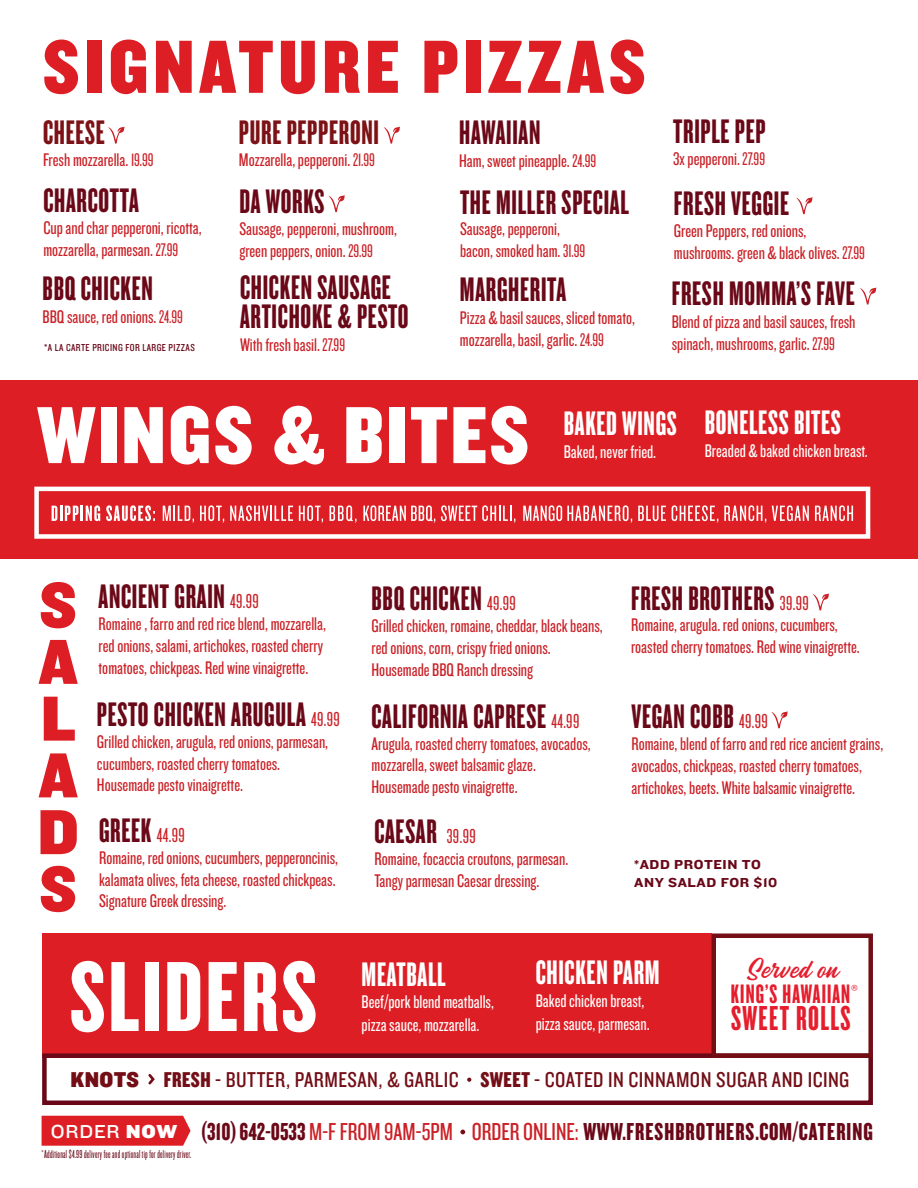
<style>
.page{position:relative;width:918px;height:1188px;background:#fff}
.page>*{position:absolute;margin:0;border:0;box-sizing:border-box;transform-origin:0 0}
.t1{font:103.5px "Knockout 68 Full Featherwt";letter-spacing:.025em;color:#fff}
.t2{font:84px "Knockout 70 Full Welterwt";letter-spacing:.03em;color:#fff}
.t3{font:78.15px "Knockout 70 Full Welterwt";letter-spacing:.06em;color:#dd1f25}
.t4{font:66px/56.7px "Knockout 71 Full Middlewt";color:#dd1f25;text-align:justify}
.t5{font:36px "Knockout 67 Full Bantamwt";letter-spacing:.04em;color:#e51d2d}
.t6{font:35.4px/29.5px "Knockout 67 Full Bantamwt";letter-spacing:.02em;color:#6a0818}
.t7{font:35.4px "Knockout 67 Full Bantamwt";letter-spacing:.02em;color:#fff}
.t8{font:35.4px "Knockout 67 Full Bantamwt";letter-spacing:.02em;color:#7c1216}
.t9{font:27.75px "Knockout 67 Full Bantamwt";letter-spacing:.04em;color:#e51d2d}
.t10{font:26.55px "Heather Oliver";color:#e51d2d}
.t11{font:25.5px "Knockout 68 Full Featherwt";letter-spacing:.04em;color:#6a0818}
.t12{font:22.35px "Knockout 29 Junior Ltweight";letter-spacing:.02em;color:#730e16}
.t13{font:19.5px "Knockout 32 Junior Cruisewt";letter-spacing:.04em;color:#fff}
.t14{font:19.05px/21.9px "Knockout 28 Junior Feathrwt";color:#ca2026}
.t15{font:19.05px/22.8px "Knockout 28 Junior Feathrwt";color:#fff}
.t16{font:13.5px/18px "Knockout 52 Cruiserweight";letter-spacing:.04em;color:#6a0818}
.t17{font:12px "Knockout 26 Junior Flywght";letter-spacing:.02em;color:#6a0818;scale:1.05 1}
.t18{font:10.5px "Knockout 29 Junior Ltweight";letter-spacing:.04em;color:#6a0818}
.s1{font-family:"Knockout 27 Junior Bantamwt"}
.s2{font-family:"Knockout 27 Junior Bantamwt";font-size:21px;color:#ca2026}
.s3{font-size:26.55px}
.s4{font-family:"Knockout 71 Full Middlewt"}
.s5{font-family:"Knockout 69 Full Liteweight"}
.s6{font-family:"Knockout 72 Full Cruiserwt"}
.s7{font-family:"Knockout 28 Junior Feathrwt";color:#ca2026}
</style>
<div class="page">
<svg style="left:108px;top:127px;width:17px;height:17px"></svg>
<svg style="left:796px;top:197px;width:17px;height:17px"></svg>
<svg style="left:860px;top:288px;width:16px;height:17px"></svg>
<svg style="left:813px;top:594px;width:16px;height:16px"></svg>
<svg style="left:771px;top:711px;width:17px;height:17px"></svg>
<svg style="left:384px;top:127px;width:16px;height:17px"></svg>
<svg style="left:329px;top:195px;width:16px;height:17px"></svg>
<div style="left:0;top:380px;width:918px;height:179px;background:#dd1f25"></div>
<div style="left:42px;top:934px;width:669px;height:124px;background:#dd1f25"></div>
<div style="left:42px;top:1053px;width:831px;height:52px;border:4px solid #6a0818"></div>
<svg style="left:711px;top:934px;width:162px;height:124px"></svg>
<svg style="left:148px;top:1074px;width:7px;height:11px"></svg>
<svg style="left:467px;top:1078px;width:4px;height:4px"></svg>
<div style="left:34px;top:487px;width:836px;height:52px;border:4px solid #fff"></div>
<svg style="left:52px;top:505px;width:48px;height:16px"></svg>
<svg style="left:106px;top:505px;width:49px;height:16px"></svg>
<svg style="left:163px;top:506px;width:31px;height:17px"></svg>
<svg style="left:200px;top:505px;width:24px;height:18px"></svg>
<svg style="left:230px;top:505px;width:63px;height:16px"></svg>
<svg style="left:299px;top:505px;width:24px;height:18px"></svg>
<svg style="left:330px;top:505px;width:26px;height:18px"></svg>
<svg style="left:363px;top:505px;width:72px;height:18px"></svg>
<svg style="left:441px;top:505px;width:74px;height:18px"></svg>
<svg style="left:523px;top:505px;width:109px;height:18px"></svg>
<svg style="left:638px;top:506px;width:28px;height:15px"></svg>
<svg style="left:672px;top:505px;width:46px;height:18px"></svg>
<svg style="left:724px;top:505px;width:42px;height:18px"></svg>
<svg style="left:772px;top:505px;width:37px;height:16px"></svg>
<svg style="left:815px;top:505px;width:38px;height:16px"></svg>
<div style="left:42px;top:1116px;width:149px;height:30px;background:#dd1f25"></div>
<svg style="left:460px;top:1130px;width:5px;height:4px"></svg>
<h3 class="t3" style="left:43px;top:16px;width:604px">SIGNATURE PIZZAS</h3>
<h3 class="t8" style="left:43px;top:112px;width:63px">CHEESE</h3>
<p class="t14" style="left:43px;top:148px;width:112px">Fresh mozzarella. <span class="s1">19.99</span></p>
<h3 class="t6" style="left:43px;top:185px;width:97px">CHARCOTTA</h3>
<p class="t14" style="left:43px;top:216px;width:160px">Cup and char pepperoni, ricotta, mozzarella, parmesan. <span class="s1">27.99</span></p>
<h3 class="t6" style="left:43px;top:273px;width:112px">BBQ CHICKEN</h3>
<p class="t14" style="left:43px;top:305px;width:142px">BBQ sauce, red onions. <span class="s1">24.99</span></p>
<p class="t18" style="left:44px;top:340px;width:152px">*A LA CARTE PRICING FOR LARGE PIZZAS</p>
<h3 class="t8" style="left:239px;top:112px;width:142px">PURE PEPPERONI</h3>
<p class="t14" style="left:239px;top:148px;width:138px">Mozzarella, pepperoni. <span class="s1">21.99</span></p>
<h3 class="t6" style="left:239px;top:186px;width:87px">DA WORKS</h3>
<p class="t14" style="left:239px;top:217px;width:159px">Sausage, pepperoni, mushroom, green peppers, onion. <span class="s1">29.99</span></p>
<h3 class="t6" style="left:240px;top:271px;width:170px">CHICKEN SAUSAGE<br>ARTICHOKE &amp; PESTO</h3>
<p class="t14" style="left:240px;top:333px;width:107px">With fresh basil. <span class="s1">27.99</span></p>
<h3 class="t6" style="left:459px;top:117px;width:83px">HAWAIIAN</h3>
<p class="t14" style="left:459px;top:149px;width:138px">Ham, sweet pineapple. <span class="s1">24.99</span></p>
<h3 class="t6" style="left:460px;top:187px;width:170px">THE MILLER SPECIAL</h3>
<p class="t14" style="left:460px;top:217px;width:127px">Sausage, pepperoni, bacon, smoked ham. <span class="s1">31.99</span></p>
<h3 class="t6" style="left:460px;top:274px;width:108px">MARGHERITA</h3>
<p class="t14" style="left:460px;top:306px;width:177px">Pizza &amp; basil sauces, sliced tomato, mozzarella, basil, garlic. <span class="s1">24.99</span></p>
<h3 class="t6" style="left:673px;top:115px;width:94px">TRIPLE PEP</h3>
<p class="t14" style="left:673px;top:147px;width:93px">3x pepperoni. <span class="s1">27.99</span></p>
<h3 class="t6" style="left:674px;top:187px;width:117px">FRESH VEGGIE</h3>
<p class="t14" style="left:674px;top:219px;width:193px">Green Peppers, red onions, mushrooms. green &amp; black olives. <span class="s1">27.99</span></p>
<h3 class="t6" style="left:672px;top:278px;width:185px">FRESH MOMMA’S FAVE</h3>
<p class="t14" style="left:672px;top:310px;width:185px">Blend of pizza and basil sauces, fresh spinach, mushrooms, garlic. <span class="s1">27.99</span></p>
<h2 class="t2" style="left:37px;top:381px;width:494px">WINGS &amp; BITES</h2>
<h3 class="t7" style="left:564px;top:403px;width:115px">BAKED WINGS</h3>
<p class="t15" style="left:564px;top:440px;width:94px">Baked, never fried.</p>
<h3 class="t7" style="left:705px;top:402px;width:138px">BONELESS BITES</h3>
<p class="t15" style="left:705px;top:439px;width:165px">Breaded &amp; baked chicken breast.</p>
<h3 class="t4" style="left:38px;top:574px;width:42px">S A L A D S</h3>
<h3 class="t6" style="left:99px;top:581px;width:162px">ANCIENT GRAIN <span class="s2">49.99</span></h3>
<p class="t14" style="left:99px;top:612px;width:229px">Romaine , farro and red rice blend, mozzarella, red onions, salami, artichokes, roasted cherry tomatoes, chickpeas. Red wine vinaigrette.</p>
<h3 class="t6" style="left:97px;top:699px;width:244px">PESTO CHICKEN ARUGULA <span class="s2">49.99</span></h3>
<p class="t14" style="left:97px;top:730px;width:233px">Grilled chicken, arugula, red onions, parmesan, cucumbers, roasted cherry tomatoes.<br>Housemade pesto vinaigrette.</p>
<h3 class="t6" style="left:99px;top:815px;width:87px">GREEK <span class="s2">44.99</span></h3>
<p class="t14" style="left:99px;top:846px;width:241px">Romaine, red onions, cucumbers, pepperoncinis, kalamata olives, feta cheese, roasted chickpeas.<br>Signature Greek dressing.</p>
<h1 class="t1" style="left:70px;top:934px;width:249px">SLIDERS</h1>
<h3 class="t6" style="left:372px;top:583px;width:146px">BBQ CHICKEN <span class="s2">49.99</span></h3>
<p class="t14" style="left:372px;top:614px;width:233px">Grilled chicken, romaine, cheddar, black beans, red onions, corn, crispy fried onions.<br>Housemade BBQ Ranch dressing</p>
<h3 class="t6" style="left:372px;top:700px;width:209px">CALIFORNIA CAPRESE <span class="s2">44.99</span></h3>
<p class="t14" style="left:372px;top:732px;width:221px">Arugula, roasted cherry tomatoes, avocados, mozzarella, sweet balsamic glaze.<br>Housemade pesto vinaigrette.</p>
<h3 class="t6" style="left:374px;top:816px;width:103px">CAESAR <span class="s2">39.99</span></h3>
<p class="t14" style="left:374px;top:847px;width:196px">Romaine, focaccia croutons, parmesan.<br>Tangy parmesan Caesar dressing.</p>
<h3 class="t6" style="left:631px;top:582px;width:179px">FRESH BROTHERS <span class="s2">39.99</span></h3>
<p class="t14" style="left:631px;top:613px;width:230px">Romaine, arugula. red onions, cucumbers, roasted cherry tomatoes. Red wine vinaigrette.</p>
<h3 class="t6" style="left:631px;top:701px;width:138px">VEGAN COBB <span class="s2">49.99</span></h3>
<p class="t14" style="left:631px;top:732px;width:253px">Romaine, blend of farro and red rice ancient grains, avocados, chickpeas, roasted cherry tomatoes, artichokes, beets. White balsamic vinaigrette.</p>
<p class="t16" style="left:634px;top:855px;width:145px">*ADD PROTEIN TO<br>ANY SALAD FOR $10</p>
<h3 class="t7" style="left:362px;top:953px;width:86px">MEATBALL</h3>
<p class="t15" style="left:362px;top:990px;width:134px">Beef/pork blend meatballs, pizza sauce, mozzarella.</p>
<h3 class="t7" style="left:536px;top:952px;width:125px">CHICKEN PARM</h3>
<p class="t15" style="left:536px;top:989px;width:110px">Baked chicken breast,</p>
<p class="t15" style="left:536px;top:1011px;width:116px">pizza sauce, parmesan.</p>
<h3 class="t10" style="left:747px;top:952px;width:94px">Served on</h3>
<h3 class="t9" style="left:731px;top:977px;width:129px">KING’S HAWAIIAN<span class="s3">®</span></h3>
<h3 class="t5" style="left:731px;top:997px;width:121px">SWEET ROLLS</h3>
<p class="t12" style="left:70px;top:1065px;width:781px"><span class="s4">KNOTS</span> <span class="s5">FRESH</span> - BUTTER, PARMESAN, &amp; GARLIC <span class="s5">SWEET</span> - COATED IN CINNAMON SUGAR AND ICING</p>
<p class="t13" style="left:51px;top:1117px;width:128px">ORDER <span class="s6">NOW</span></p>
<p class="t17" style="left:42px;top:1147px;width:144px">*Additional $4.99 delivery fee and optional tip for delivery driver.</p>
<h3 class="t11" style="left:200px;top:1116px;width:674px">(310) 642-0533 <span class="s7">M-F FROM 9AM-5PM ORDER ONLINE:</span> WWW.FRESHBROTHERS.COM/CATERING</h3>
</div>
